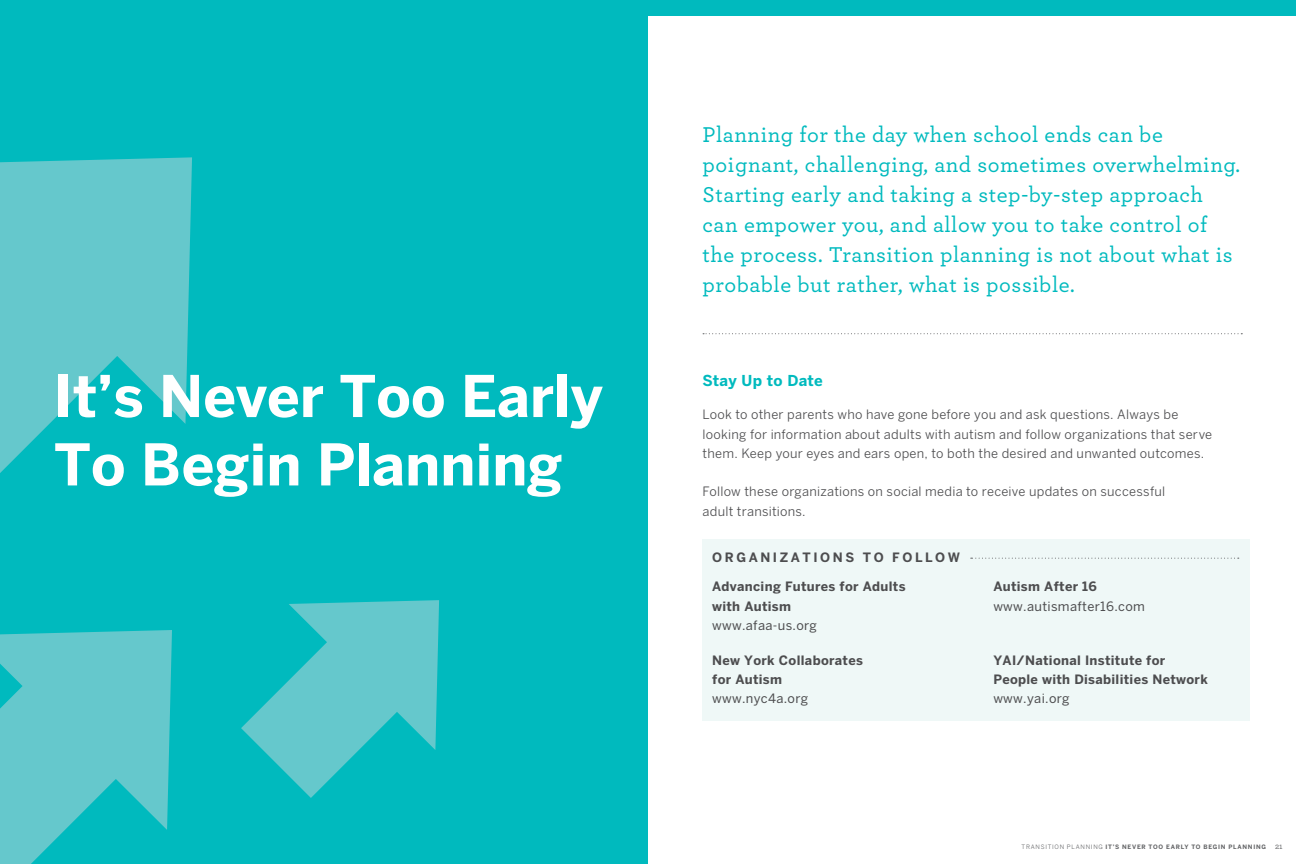
<style>
.page{position:relative;width:1296px;height:864px;background:#fff}
.page>*{position:absolute;margin:0;border:0;box-sizing:border-box;transform-origin:0 0}
.t1{font:700 57px/68.4px "Benton Sans";color:#fff}
.t2{font:500 22.5px/30px "Archer";letter-spacing:.025em;color:#00babe}
.t3{font:700 15px "Benton Sans";letter-spacing:.015em;color:#00babe}
.t4{font:12.8px/19.3px "Benton Sans";letter-spacing:.02em;color:#4d4d4f}
.t5{font:700 12.8px/19.3px "Benton Sans";letter-spacing:.025em;color:#4d4d4f}
.t6{font:12.8px "Benton Sans";letter-spacing:.025em;color:#4d4d4f}
.t7{font:700 12.8px "Benton Sans";letter-spacing:.2em;color:#4d4d4f}
.t8{font:500 8.5px "Archer";color:#636466}
.t9{font:700 6px "Benton Sans";letter-spacing:.12em;color:#636466}
.s1{font-weight:400}
</style>
<div class="page">
<div style="left:702px;top:539px;width:548px;height:182px;background:#eff8f7"></div>
<div style="left:0;top:0;width:648px;height:864px;background:#00babe"></div>
<svg style="left:0;top:157px;width:192px;height:316px;fill:#65c8cc"></svg>
<svg style="left:0;top:630px;width:172px;height:234px"></svg>
<svg style="left:241px;top:600px;width:198px;height:198px"></svg>
<svg style="left:703px;top:333px;width:539px;height:1px"></svg>
<svg style="left:971px;top:558px;width:268px;height:1px"></svg>
<div style="left:0;top:0;width:1296px;height:16px;background:#00babe"></div>
<h1 class="t1" style="left:54px;top:361px;width:550px">It’s Never Too Early<br>To Begin Planning</h1>
<p class="t2" style="left:703px;top:119px;width:539px">Planning for the day when school ends can be poignant, challenging, and sometimes overwhelming.<br>Starting early and taking a step-by-step approach can empower you, and allow you to take control of the process. Transition planning is not about what is probable but rather, what is possible.</p>
<p class="t3" style="left:703px;top:372px;width:122px">Stay Up to Date</p>
<p class="t4" style="left:703px;top:405px;width:511px">Look to other parents who have gone before you and ask questions. Always be looking for information about adults with autism and follow organizations that serve them. Keep your eyes and ears open, to both the desired and unwanted outcomes.</p>
<p class="t4" style="left:703px;top:482px;width:464px">Follow these organizations on social media to receive updates on successful adult transitions.</p>
<p class="t7" style="left:712px;top:550px;width:249px">ORGANIZATIONS TO FOLLOW</p>
<p class="t5" style="left:712px;top:577px;width:195px">Advancing Futures for Adults with Autism</p>
<p class="t6" style="left:712px;top:618px;width:106px">www.afaa-us.org</p>
<p class="t5" style="left:712px;top:650px;width:152px">New York Collaborates for Autism</p>
<p class="t6" style="left:712px;top:691px;width:98px">www.nyc4a.org</p>
<p class="t5" style="left:993px;top:577px;width:105px">Autism After 16</p>
<p class="t6" style="left:993px;top:598px;width:153px">www.autismafter16.com</p>
<p class="t5" style="left:993px;top:650px;width:216px">YAI/National Institute for<br>People with Disabilities Network</p>
<p class="t6" style="left:993px;top:691px;width:78px">www.yai.org</p>
<p class="t9" style="left:1022px;top:843px;width:246px"><span class="s1">TRANSITION PLANNING</span> IT’S NEVER TOO EARLY TO BEGIN PLANNING</p>
<p class="t8" style="left:1275px;top:840px;width:9px">21</p>
</div>
